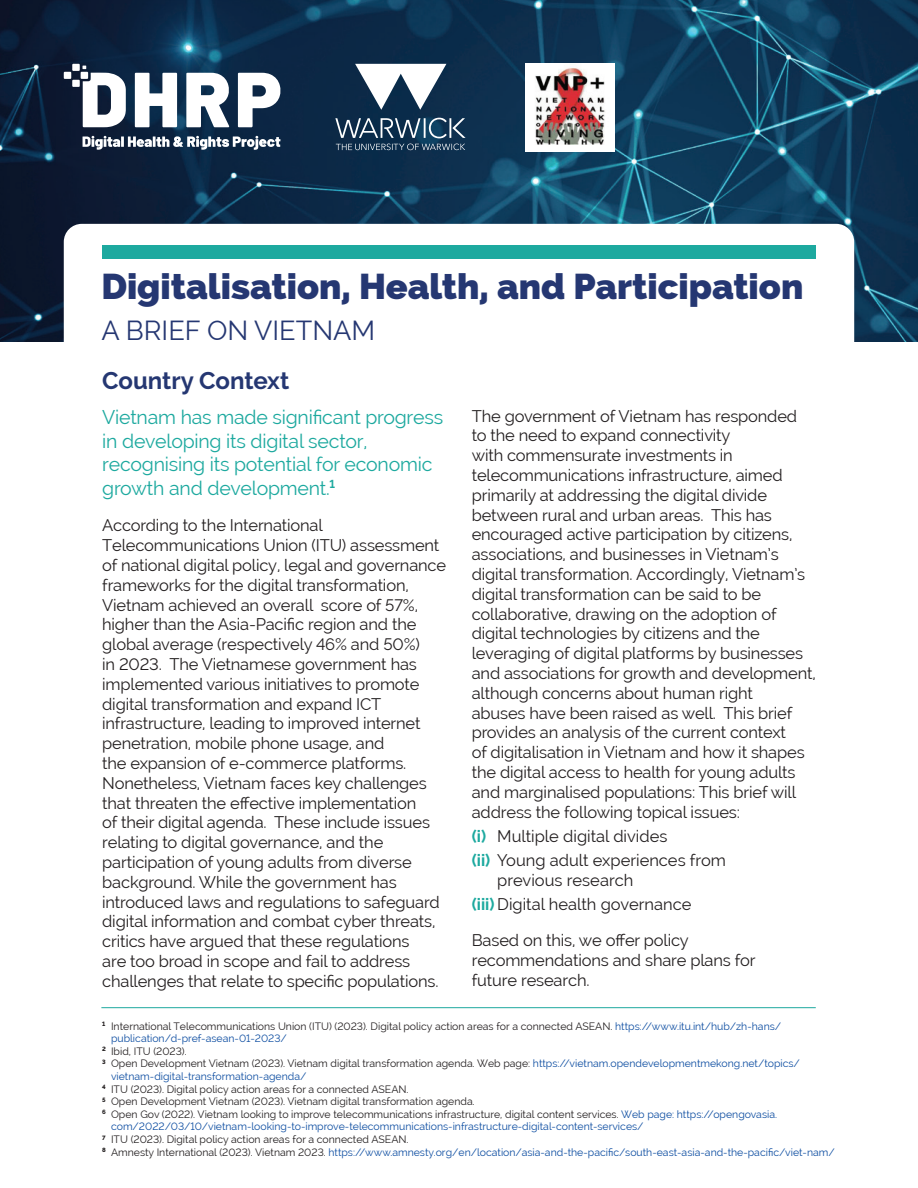
<style>
.page{position:relative;width:918px;height:1188px;background:#fff}
.page>*{position:absolute;margin:0;border:0;box-sizing:border-box;transform-origin:0 0}
.t1{font:800 36px "Raleway";color:#253772}
.t2{font:27px "Raleway";color:#253772}
.t3{font:700 24px "Raleway";color:#253772}
.t4{font:19.5px/23.4px "Raleway";letter-spacing:-.01em;color:#1da99f}
.t5{font:16.5px/19.8px "Raleway";letter-spacing:-.01em;color:#231f20}
.t6{font:10.5px "Raleway";color:#231f20}
.t7{font:10.5px "Raleway";color:#0d4da1}
.s1{font-weight:700;color:#1da99f}
.s2{color:#0d4da1}
.s3{color:#231f20}
</style>
<div class="page">
<img style="left:0;top:0;width:918px;height:341px">
<div style="left:64px;top:224px;width:790px;height:144px;background:#fff;border-radius:18px"></div>
<svg style="left:186px;top:73px;width:43px;height:54px"></svg>
<svg style="left:135px;top:73px;width:42px;height:54px"></svg>
<svg style="left:238px;top:73px;width:43px;height:54px"></svg>
<svg style="left:64px;top:64px;width:62px;height:63px"></svg>
<svg style="left:83px;top:136px;width:197px;height:14px"></svg>
<div style="left:102px;top:246px;width:714px;height:13px;background:#1da99f"></div>
<hr style="left:101px;top:1007px;width:715px;height:1px;background:#1da99f">
<svg style="left:355px;top:64px;width:91px;height:46px"></svg>
<svg style="left:335px;top:118px;width:131px;height:20px;background:#48647b"></svg>
<svg style="left:336px;top:144px;width:129px;height:6px"></svg>
<div style="left:525px;top:64px;width:89px;height:88px;background:#fff"></div>
<img style="left:535px;top:68px;width:70px;height:77px">
<h1 class="t1" style="left:101px;top:266px;width:704px">Digitalisation, Health, and Participation</h1>
<h2 class="t2" style="left:101px;top:315px;width:275px">A BRIEF ON VIETNAM</h2>
<h3 class="t3" style="left:102px;top:367px;width:189px">Country Context</h3>
<p class="t4" style="left:102px;top:406px;width:343px">Vietnam has made significant progress in developing its digital sector, recognising its potential for economic growth and development.<sup>1</sup></p>
<p class="t5" style="left:102px;top:516px;width:346px">According to the International Telecommunications Union (ITU) assessment of national digital policy, legal and governance frameworks for the digital transformation, Vietnam achieved an overall score of 57%, higher than the Asia-Pacific region and the global average (respectively 46% and 50%)<br>in 2023. The Vietnamese government has implemented various initiatives to promote digital transformation and expand ICT infrastructure, leading to improved internet penetration, mobile phone usage, and<br>the expansion of e-commerce platforms.<br>Nonetheless, Vietnam faces key challenges that threaten the effective implementation<br>of their digital agenda. These include issues relating to digital governance, and the participation of young adults from diverse background. While the government has introduced laws and regulations to safeguard digital information and combat cyber threats, critics have argued that these regulations<br>are too broad in scope and fail to address challenges that relate to specific populations.</p>
<p class="t5" style="left:472px;top:406px;width:346px">The government of Vietnam has responded to the need to expand connectivity<br>with commensurate investments in telecommunications infrastructure, aimed primarily at addressing the digital divide between rural and urban areas. This has encouraged active participation by citizens, associations, and businesses in Vietnam’s digital transformation. Accordingly, Vietnam’s digital transformation can be said to be collaborative, drawing on the adoption of digital technologies by citizens and the leveraging of digital platforms by businesses and associations for growth and development, although concerns about human right<br>abuses have been raised as well. This brief provides an analysis of the current context<br>of digitalisation in Vietnam and how it shapes the digital access to health for young adults and marginalised populations: This brief will address the following topical issues:</p>
<p class="t5" style="left:472px;top:824px;width:256px;line-height:24px"><span class="s1">(i)</span> Multiple digital divides<br><span class="s1">(ii)</span> Young adult experiences from</p>
<p class="t5" style="left:472px;top:868px;width:221px;line-height:24px;text-indent:26px">previous research<br><span class="s1">(iii)</span> Digital health governance</p>
<p class="t5" style="left:472px;top:931px;width:285px">Based on this, we offer policy recommendations and share plans for future research.</p>
<p class="t6" style="left:102px;top:1020px;width:681px"><sup>1</sup> International Telecommunications Union (ITU) (2023). Digital policy action areas for a connected ASEAN. <span class="s2">https://www.itu.int/hub/zh-hans/</span></p>
<p class="t7" style="left:111px;top:1032px;width:177px">publication/d-pref-asean-01-2023/</p>
<p class="t6" style="left:102px;top:1045px;width:86px"><sup>2</sup> Ibid, ITU (2023).</p>
<p class="t6" style="left:102px;top:1058px;width:699px"><sup>3</sup> Open Development Vietnam (2023). Vietnam digital transformation agenda. Web page: <span class="s2">https://vietnam.opendevelopmentmekong.net/topics/</span></p>
<p class="t7" style="left:111px;top:1070px;width:197px">vietnam-digital-transformation-agenda/</p>
<p class="t6" style="left:102px;top:1083px;width:308px"><sup>4</sup> ITU (2023). Digital policy action areas for a connected ASEAN.</p>
<p class="t6" style="left:102px;top:1095px;width:374px"><sup>5</sup> Open Development Vietnam (2023). Vietnam digital transformation agenda.</p>
<p class="t6" style="left:102px;top:1108px;width:677px"><sup>6</sup> Open Gov (2022). Vietnam looking to improve telecommunications infrastructure, digital content services. <span class="s2">Web page: https://opengovasia.</span></p>
<p class="t7" style="left:111px;top:1121px;width:534px">com/2022/03/10/vietnam-looking-to-improve-telecommunications-infrastructure-digital-content-services/</p>
<p class="t6" style="left:102px;top:1133px;width:308px"><sup>7</sup> ITU (2023). Digital policy action areas for a connected ASEAN.</p>
<p class="t7" style="left:102px;top:1146px;width:734px"><sup>8</sup> <span class="s3">Amnesty International (2023). Vietnam 2023.</span> https://www.amnesty.org/en/location/asia-and-the-pacific/south-east-asia-and-the-pacific/viet-nam/</p>
</div>
